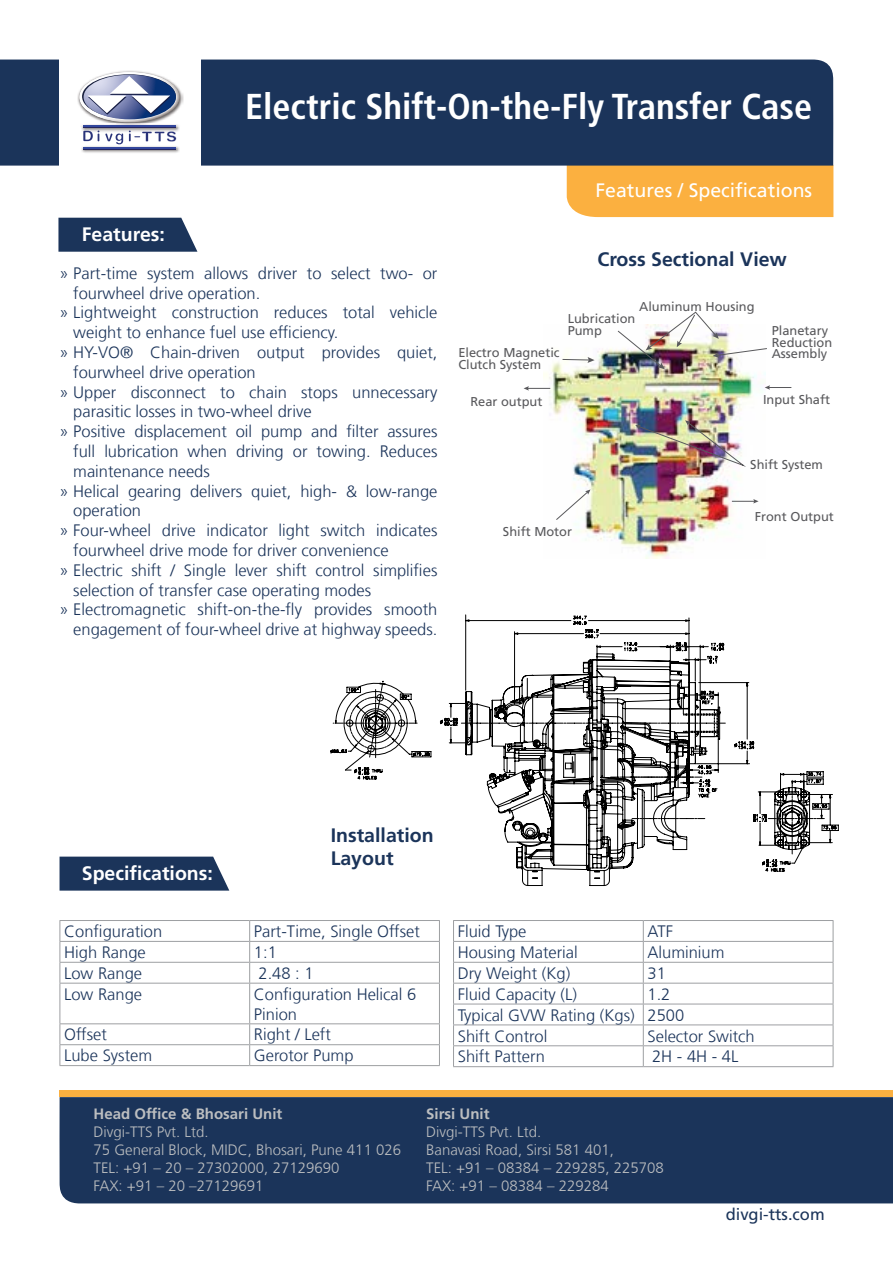
<style>
.page{position:relative;width:893px;height:1263px;background:#fff}
.page>*{position:absolute;margin:0;border:0;box-sizing:border-box;transform-origin:0 0}
.t1{font:700 condensed 36px "Frutiger LT Com";color:#fff}
.t2{font:700 19.5px/23.4px "Frutiger LT Com";color:#1b345a}
.t3{font:700 19.5px "Frutiger LT Com";color:#fff}
.t4{font:19.5px "Frutiger LT Com";color:#fff}
.t5{font:300 16.5px/20.9px "Frutiger LT Com";color:#1b345a}
.t6{font:16.5px "Frutiger LT Com";color:#1b345a}
.t7{font:300 15px/18px "Frutiger LT Com";color:#bcbec0}
.t8{font:700 15px "Frutiger LT Com";color:#bcbec0}
.t9{font:12.9px/11.9px "Frutiger LT Com";color:#59595c}
</style>
<div class="page">
<div style="left:567px;top:166px;width:266px;height:51px;background:#fbb040"></div>
<div style="left:0;top:60px;width:834px;height:106px;background:#1b345a"></div>
<div style="left:60px;top:1090px;width:833px;height:7px;background:#fbb040"></div>
<div style="left:59px;top:1097px;width:834px;height:106px;background:#1b345a"></div>
<div style="left:60px;top:53px;width:141px;height:122px;background:#fff"></div>
<img style="left:77px;top:70px;width:106px;height:54px">
<svg style="left:79px;top:72px;width:100px;height:50px"></svg>
<img style="left:81px;top:124px;width:99px;height:8px">
<svg style="left:83px;top:126px;width:93px;height:2px"></svg>
<img style="left:81px;top:146px;width:99px;height:7px">
<hr style="left:83px;top:147px;width:93px;height:2px;background:#33479d">
<svg style="left:83px;top:131px;width:16px;height:10px"></svg>
<svg style="left:105px;top:134px;width:18px;height:10px"></svg>
<svg style="left:129px;top:131px;width:47px;height:11px"></svg>
<svg style="left:60px;top:857px;width:169px;height:34px;background:#273f63"></svg>
<hr style="left:60px;top:920px;width:190px;height:1px;background:#9d9fa2">
<hr style="left:250px;top:920px;width:190px;height:1px;background:#9d9fa2">
<hr style="left:60px;top:941px;width:190px;height:1px;background:#9d9fa2">
<hr style="left:250px;top:941px;width:190px;height:1px;background:#9d9fa2">
<hr style="left:60px;top:962px;width:190px;height:1px;background:#9d9fa2">
<svg style="left:60px;top:921px;width:1px;height:62px"></svg>
<hr style="left:250px;top:962px;width:190px;height:1px;background:#9d9fa2">
<svg style="left:249px;top:921px;width:1px;height:62px"></svg>
<svg style="left:439px;top:921px;width:1px;height:62px"></svg>
<hr style="left:60px;top:983px;width:190px;height:1px;background:#9d9fa2">
<hr style="left:60px;top:983px;width:1px;height:40px;background:#9d9fa2">
<hr style="left:250px;top:983px;width:190px;height:1px;background:#9d9fa2">
<hr style="left:249px;top:983px;width:1px;height:40px;background:#9d9fa2">
<hr style="left:439px;top:983px;width:1px;height:40px;background:#9d9fa2">
<hr style="left:60px;top:1023px;width:190px;height:1px;background:#9d9fa2">
<hr style="left:250px;top:1023px;width:190px;height:1px;background:#9d9fa2">
<hr style="left:60px;top:1044px;width:190px;height:1px;background:#9d9fa2">
<svg style="left:60px;top:1024px;width:1px;height:41px"></svg>
<hr style="left:250px;top:1044px;width:190px;height:1px;background:#9d9fa2">
<svg style="left:249px;top:1024px;width:1px;height:41px"></svg>
<svg style="left:439px;top:1024px;width:1px;height:41px"></svg>
<hr style="left:60px;top:1065px;width:190px;height:1px;background:#9d9fa2">
<hr style="left:250px;top:1065px;width:190px;height:1px;background:#9d9fa2">
<svg style="left:453px;top:921px;width:1px;height:145px"></svg>
<svg style="left:643px;top:921px;width:1px;height:145px"></svg>
<svg style="left:833px;top:921px;width:1px;height:145px"></svg>
<hr style="left:453px;top:920px;width:190px;height:1px;background:#9d9fa2">
<hr style="left:643px;top:920px;width:190px;height:1px;background:#9d9fa2">
<hr style="left:453px;top:941px;width:190px;height:1px;background:#9d9fa2">
<hr style="left:643px;top:941px;width:190px;height:1px;background:#9d9fa2">
<hr style="left:453px;top:962px;width:190px;height:1px;background:#9d9fa2">
<hr style="left:643px;top:962px;width:190px;height:1px;background:#9d9fa2">
<hr style="left:453px;top:983px;width:190px;height:1px;background:#9d9fa2">
<hr style="left:643px;top:983px;width:190px;height:1px;background:#9d9fa2">
<hr style="left:453px;top:1004px;width:190px;height:1px;background:#9d9fa2">
<hr style="left:643px;top:1004px;width:190px;height:1px;background:#9d9fa2">
<hr style="left:453px;top:1024px;width:190px;height:1px;background:#9d9fa2">
<hr style="left:643px;top:1024px;width:190px;height:1px;background:#9d9fa2">
<hr style="left:453px;top:1045px;width:190px;height:1px;background:#9d9fa2">
<hr style="left:643px;top:1045px;width:190px;height:1px;background:#9d9fa2">
<hr style="left:453px;top:1066px;width:190px;height:1px;background:#9d9fa2">
<hr style="left:643px;top:1066px;width:190px;height:1px;background:#9d9fa2">
<svg style="left:58px;top:218px;width:139px;height:34px;background:#2a4164"></svg>
<img style="left:544px;top:348px;width:221px;height:211px">
<svg style="left:765px;top:385px;width:26px;height:5px"></svg>
<svg style="left:524px;top:386px;width:26px;height:5px"></svg>
<svg style="left:732px;top:499px;width:27px;height:4px"></svg>
<img style="left:635px;top:420px;width:112px;height:47px">
<svg style="left:556px;top:489px;width:34px;height:31px"></svg>
<img style="left:617px;top:311px;width:150px;height:58px">
<svg style="left:562px;top:357px;width:33px;height:6px"></svg>
<svg style="left:335px;top:620px;width:487px;height:251px"></svg>
<svg style="left:344px;top:691px;width:466px;height:159px"></svg>
<h1 class="t1" style="left:245px;top:85px;width:568px">Electric Shift-On-the-Fly Transfer Case</h1>
<p class="t3" style="left:82px;top:223px;width:85px">Features:</p>
<p class="t5" style="left:60px;top:263px;width:379px">» Part-time system allows driver to select two- or</p>
<p class="t5" style="left:73px;top:283px;width:189px">fourwheel drive operation.</p>
<p class="t5" style="left:60px;top:302px;width:379px">» Lightweight construction reduces total vehicle</p>
<p class="t5" style="left:73px;top:322px;width:266px">weight to enhance fuel use efficiency.</p>
<p class="t5" style="left:60px;top:342px;width:379px">» HY-VO® Chain-driven output provides quiet,</p>
<p class="t5" style="left:73px;top:362px;width:184px">fourwheel drive operation</p>
<p class="t5" style="left:60px;top:382px;width:379px">» Upper disconnect to chain stops unnecessary</p>
<p class="t5" style="left:73px;top:401px;width:240px">parasitic losses in two-wheel drive</p>
<p class="t5" style="left:60px;top:421px;width:379px">» Positive displacement oil pump and filter assures</p>
<p class="t5" style="left:73px;top:441px;width:366px">full lubrication when driving or towing. Reduces</p>
<p class="t5" style="left:73px;top:461px;width:138px">maintenance needs</p>
<p class="t5" style="left:60px;top:481px;width:379px">» Helical gearing delivers quiet, high- &amp; low-range</p>
<p class="t5" style="left:73px;top:500px;width:69px">operation</p>
<p class="t5" style="left:60px;top:520px;width:379px">» Four-wheel drive indicator light switch indicates</p>
<p class="t5" style="left:73px;top:540px;width:317px">fourwheel drive mode for driver convenience</p>
<p class="t5" style="left:60px;top:560px;width:379px">» Electric shift / Single lever shift control simplifies</p>
<p class="t5" style="left:73px;top:580px;width:299px">selection of transfer case operating modes</p>
<p class="t5" style="left:60px;top:599px;width:379px">» Electromagnetic shift-on-the-fly provides smooth</p>
<p class="t5" style="left:73px;top:619px;width:366px">engagement of four-wheel drive at highway speeds.</p>
<p class="t4" style="left:595px;top:178px;width:218px">Features / Specifications</p>
<p class="t2" style="left:597px;top:248px;width:191px">Cross Sectional View</p>
<p class="t9" style="left:458px;top:347px;width:103px">Electro Magnetic<br>Clutch System</p>
<p class="t9" style="left:470px;top:396px;width:74px">Rear output</p>
<p class="t9" style="left:639px;top:300px;width:117px">Aluminum Housing</p>
<p class="t9" style="left:568px;top:313px;width:69px">Lubrication<br>Pump</p>
<p class="t9" style="left:772px;top:324px;width:62px">Planetary<br>Reduction<br>Assembly</p>
<p class="t9" style="left:763px;top:393px;width:69px">Input Shaft</p>
<p class="t9" style="left:750px;top:458px;width:74px">Shift System</p>
<p class="t9" style="left:755px;top:510px;width:81px">Front Output</p>
<p class="t9" style="left:503px;top:526px;width:71px">Shift Motor</p>
<p class="t3" style="left:82px;top:861px;width:133px">Specifications:</p>
<p class="t2" style="left:331px;top:823px;width:104px">Installation<br>Layout</p>
<p class="t5" style="left:64px;top:921px;width:100px">Configuration</p>
<p class="t5" style="left:254px;top:921px;width:167px">Part-Time, Single Offset</p>
<p class="t5" style="left:64px;top:942px;width:83px">High Range</p>
<p class="t5" style="left:254px;top:942px;width:24px">1:1</p>
<p class="t5" style="left:64px;top:963px;width:79px">Low Range</p>
<p class="t5" style="left:259px;top:963px;width:57px">2.48 : 1</p>
<p class="t5" style="left:64px;top:984px;width:79px">Low Range</p>
<p class="t5" style="left:254px;top:984px;width:164px;line-height:19.8px">Configuration Helical 6<br>Pinion</p>
<p class="t5" style="left:64px;top:1024px;width:44px">Offset</p>
<p class="t5" style="left:254px;top:1024px;width:79px">Right / Left</p>
<p class="t5" style="left:64px;top:1045px;width:89px">Lube System</p>
<p class="t5" style="left:254px;top:1045px;width:101px">Gerotor Pump</p>
<p class="t5" style="left:458px;top:921px;width:70px">Fluid Type</p>
<p class="t5" style="left:648px;top:921px;width:27px">ATF</p>
<p class="t5" style="left:458px;top:942px;width:122px">Housing Material</p>
<p class="t5" style="left:648px;top:942px;width:79px">Aluminium</p>
<p class="t5" style="left:458px;top:963px;width:114px">Dry Weight (Kg)</p>
<p class="t5" style="left:648px;top:963px;width:20px">31</p>
<p class="t5" style="left:458px;top:984px;width:121px">Fluid Capacity (L)</p>
<p class="t5" style="left:458px;top:984px;width:228px;text-indent:190px">1.2<br>Typical GVW Rating (Kgs) 2500<br>Shift Control</p>
<p class="t5" style="left:648px;top:1025px;width:109px">Selector Switch</p>
<p class="t5" style="left:458px;top:1046px;width:89px">Shift Pattern</p>
<p class="t5" style="left:652px;top:1046px;width:88px">2H - 4H - 4L</p>
<p class="t8" style="left:94px;top:1105px;width:190px">Head Office &amp; Bhosari Unit</p>
<p class="t7" style="left:94px;top:1123px;width:309px">Divgi-TTS Pvt. Ltd.<br>75 General Block, MIDC, Bhosari, Pune 411 026<br>TEL: +91 – 20 – 27302000, 27129690<br>FAX: +91 – 20 –27129691</p>
<p class="t8" style="left:426px;top:1105px;width:65px">Sirsi Unit</p>
<p class="t7" style="left:426px;top:1123px;width:239px">Divgi-TTS Pvt. Ltd.<br>Banavasi Road, Sirsi 581 401,<br>TEL: +91 – 08384 – 229285, 225708<br>FAX: +91 – 08384 – 229284</p>
<p class="t6" style="left:726px;top:1205px;width:101px">divgi-tts.com</p>
</div>
